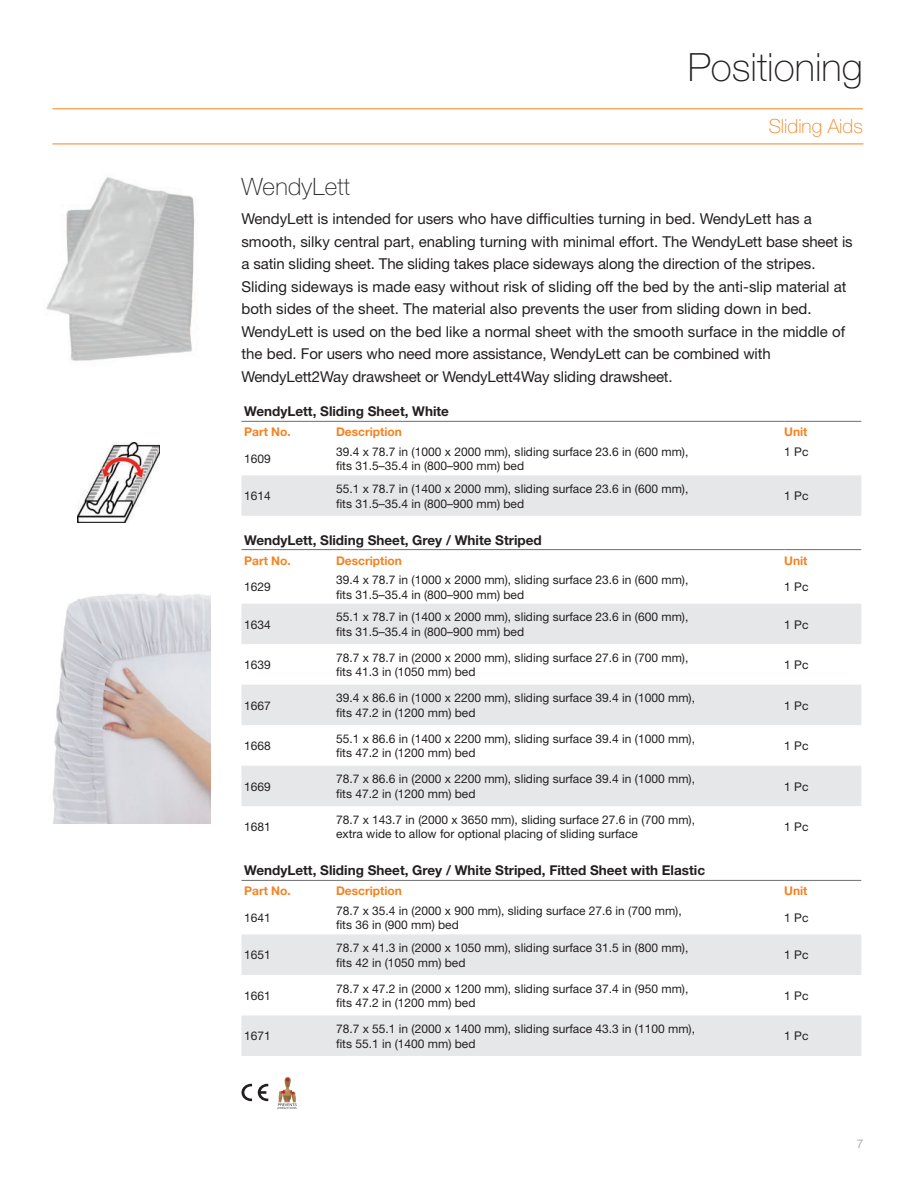
<style>
.page{position:relative;width:917px;height:1189px;background:#fff}
.page>*{position:absolute;margin:0;border:0;box-sizing:border-box;transform-origin:0 0}
.t1{font:100 39px "Helvetica Neue";color:#231f20}
.t2{font:100 24px "Helvetica Neue";letter-spacing:.01em;color:#231f20}
.t3{font:100 19.5px "Helvetica Neue";color:#f58220}
.t4{font:15px/22.5px "Helvetica Neue";color:#231f20}
.t5{font:700 13.5px "Helvetica Neue";color:#231f20}
.t6{font:12px/14.4px "Helvetica Neue";color:#231f20}
.t7{font:700 12px "Helvetica Neue";color:#f58220}
.t8{font:300 12px "Helvetica Neue";color:#939598}
</style>
<div class="page">
<hr style="left:52px;top:144px;width:811px;height:1px;background:#f58220">
<hr style="left:52px;top:108px;width:810px;height:1px;background:#f58220">
<svg style="left:241px;top:475px;width:620px;height:581px"></svg>
<hr style="left:241px;top:421px;width:95px;height:1px;background:#6d6e71">
<hr style="left:336px;top:421px;width:448px;height:1px;background:#6d6e71">
<hr style="left:784px;top:421px;width:77px;height:1px;background:#6d6e71">
<hr style="left:241px;top:549px;width:95px;height:1px;background:#6d6e71">
<hr style="left:336px;top:549px;width:448px;height:1px;background:#6d6e71">
<hr style="left:784px;top:549px;width:77px;height:1px;background:#6d6e71">
<hr style="left:241px;top:880px;width:95px;height:1px;background:#6d6e71">
<hr style="left:336px;top:880px;width:448px;height:1px;background:#6d6e71">
<hr style="left:784px;top:880px;width:77px;height:1px;background:#6d6e71">
<img style="left:46px;top:177px;width:150px;height:184px">
<img style="left:77px;top:443px;width:83px;height:79px">
<img style="left:52px;top:593px;width:158px;height:230px">
<svg style="left:258px;top:1084px;width:10px;height:17px"></svg>
<svg style="left:241px;top:1084px;width:11px;height:17px"></svg>
<svg style="left:277px;top:1103px;width:19px;height:6px"></svg>
<img style="left:278px;top:1077px;width:18px;height:25px">
<h1 class="t1" style="left:688px;top:52px;width:176px">Positioning</h1>
<h3 class="t3" style="left:768px;top:119px;width:96px">Sliding Aids</h3>
<h2 class="t2" style="left:241px;top:177px;width:110px">WendyLett</h2>
<p class="t4" style="left:241px;top:209px;width:612px">WendyLett is intended for users who have difficulties turning in bed. WendyLett has a smooth, silky central part, enabling turning with minimal effort. The WendyLett base sheet is a satin sliding sheet. The sliding takes place sideways along the direction of the stripes.<br>Sliding sideways is made easy without risk of sliding off the bed by the anti-slip material at both sides of the sheet. The material also prevents the user from sliding down in bed.<br>WendyLett is used on the bed like a normal sheet with the smooth surface in the middle of the bed. For users who need more assistance, WendyLett can be combined with WendyLett2Way drawsheet or WendyLett4Way sliding drawsheet.</p>
<p class="t5" style="left:244px;top:406px;width:206px">WendyLett, Sliding Sheet, White</p>
<p class="t7" style="left:244px;top:428px;width:48px">Part No.</p>
<p class="t7" style="left:336px;top:428px;width:67px">Description</p>
<p class="t7" style="left:784px;top:428px;width:25px">Unit</p>
<p class="t6" style="left:244px;top:453px;width:28px">1609</p>
<p class="t6" style="left:336px;top:446px;width:354px">39.4 x 78.7 in (1000 x 2000 mm), sliding surface 23.6 in (600 mm), fits 31.5–35.4 in (800–900 mm) bed</p>
<p class="t6" style="left:784px;top:446px;width:26px">1 Pc</p>
<p class="t6" style="left:244px;top:490px;width:28px">1614</p>
<p class="t6" style="left:336px;top:483px;width:354px">55.1 x 78.7 in (1400 x 2000 mm), sliding surface 23.6 in (600 mm), fits 31.5–35.4 in (800–900 mm) bed</p>
<p class="t6" style="left:784px;top:490px;width:26px">1 Pc</p>
<p class="t5" style="left:244px;top:535px;width:299px">WendyLett, Sliding Sheet, Grey / White Striped</p>
<p class="t7" style="left:244px;top:556px;width:48px">Part No.</p>
<p class="t7" style="left:336px;top:556px;width:67px">Description</p>
<p class="t7" style="left:784px;top:556px;width:25px">Unit</p>
<p class="t6" style="left:244px;top:581px;width:28px">1629</p>
<p class="t6" style="left:336px;top:574px;width:354px">39.4 x 78.7 in (1000 x 2000 mm), sliding surface 23.6 in (600 mm), fits 31.5–35.4 in (800–900 mm) bed</p>
<p class="t6" style="left:784px;top:581px;width:26px">1 Pc</p>
<p class="t6" style="left:244px;top:618px;width:28px">1634</p>
<p class="t6" style="left:336px;top:611px;width:354px">55.1 x 78.7 in (1400 x 2000 mm), sliding surface 23.6 in (600 mm), fits 31.5–35.4 in (800–900 mm) bed</p>
<p class="t6" style="left:784px;top:618px;width:26px">1 Pc</p>
<p class="t6" style="left:244px;top:659px;width:28px">1639</p>
<p class="t6" style="left:336px;top:652px;width:354px">78.7 x 78.7 in (2000 x 2000 mm), sliding surface 27.6 in (700 mm), fits 41.3 in (1050 mm) bed</p>
<p class="t6" style="left:784px;top:659px;width:26px">1 Pc</p>
<p class="t6" style="left:244px;top:699px;width:28px">1667</p>
<p class="t6" style="left:336px;top:692px;width:360px">39.4 x 86.6 in (1000 x 2200 mm), sliding surface 39.4 in (1000 mm), fits 47.2 in (1200 mm) bed</p>
<p class="t6" style="left:784px;top:699px;width:26px">1 Pc</p>
<p class="t6" style="left:244px;top:740px;width:28px">1668</p>
<p class="t6" style="left:336px;top:733px;width:360px">55.1 x 86.6 in (1400 x 2200 mm), sliding surface 39.4 in (1000 mm), fits 47.2 in (1200 mm) bed</p>
<p class="t6" style="left:784px;top:740px;width:26px">1 Pc</p>
<p class="t6" style="left:244px;top:780px;width:28px">1669</p>
<p class="t6" style="left:336px;top:773px;width:360px">78.7 x 86.6 in (2000 x 2200 mm), sliding surface 39.4 in (1000 mm), fits 47.2 in (1200 mm) bed</p>
<p class="t6" style="left:784px;top:780px;width:26px">1 Pc</p>
<p class="t6" style="left:244px;top:821px;width:28px">1681</p>
<p class="t6" style="left:336px;top:814px;width:360px">78.7 x 143.7 in (2000 x 3650 mm), sliding surface 27.6 in (700 mm), extra wide to allow for optional placing of sliding surface</p>
<p class="t6" style="left:784px;top:821px;width:26px">1 Pc</p>
<p class="t5" style="left:244px;top:865px;width:462px">WendyLett, Sliding Sheet, Grey / White Striped, Fitted Sheet with Elastic</p>
<p class="t7" style="left:244px;top:887px;width:48px">Part No.</p>
<p class="t7" style="left:336px;top:887px;width:67px">Description</p>
<p class="t7" style="left:784px;top:887px;width:25px">Unit</p>
<p class="t6" style="left:244px;top:912px;width:28px">1641</p>
<p class="t6" style="left:336px;top:905px;width:347px">78.7 x 35.4 in (2000 x 900 mm), sliding surface 27.6 in (700 mm), fits 36 in (900 mm) bed</p>
<p class="t6" style="left:784px;top:912px;width:26px">1 Pc</p>
<p class="t6" style="left:244px;top:949px;width:28px">1651</p>
<p class="t6" style="left:336px;top:942px;width:354px">78.7 x 41.3 in (2000 x 1050 mm), sliding surface 31.5 in (800 mm), fits 42 in (1050 mm) bed</p>
<p class="t6" style="left:784px;top:949px;width:26px">1 Pc</p>
<p class="t6" style="left:244px;top:989px;width:28px">1661</p>
<p class="t6" style="left:336px;top:982px;width:354px">78.7 x 47.2 in (2000 x 1200 mm), sliding surface 37.4 in (950 mm), fits 47.2 in (1200 mm) bed</p>
<p class="t6" style="left:784px;top:989px;width:26px">1 Pc</p>
<p class="t6" style="left:244px;top:1030px;width:28px">1671</p>
<p class="t6" style="left:336px;top:1023px;width:360px">78.7 x 55.1 in (2000 x 1400 mm), sliding surface 43.3 in (1100 mm), fits 55.1 in (1400 mm) bed</p>
<p class="t6" style="left:784px;top:1030px;width:26px">1 Pc</p>
<p class="t8" style="left:856px;top:1137px;width:8px">7</p>
</div>
